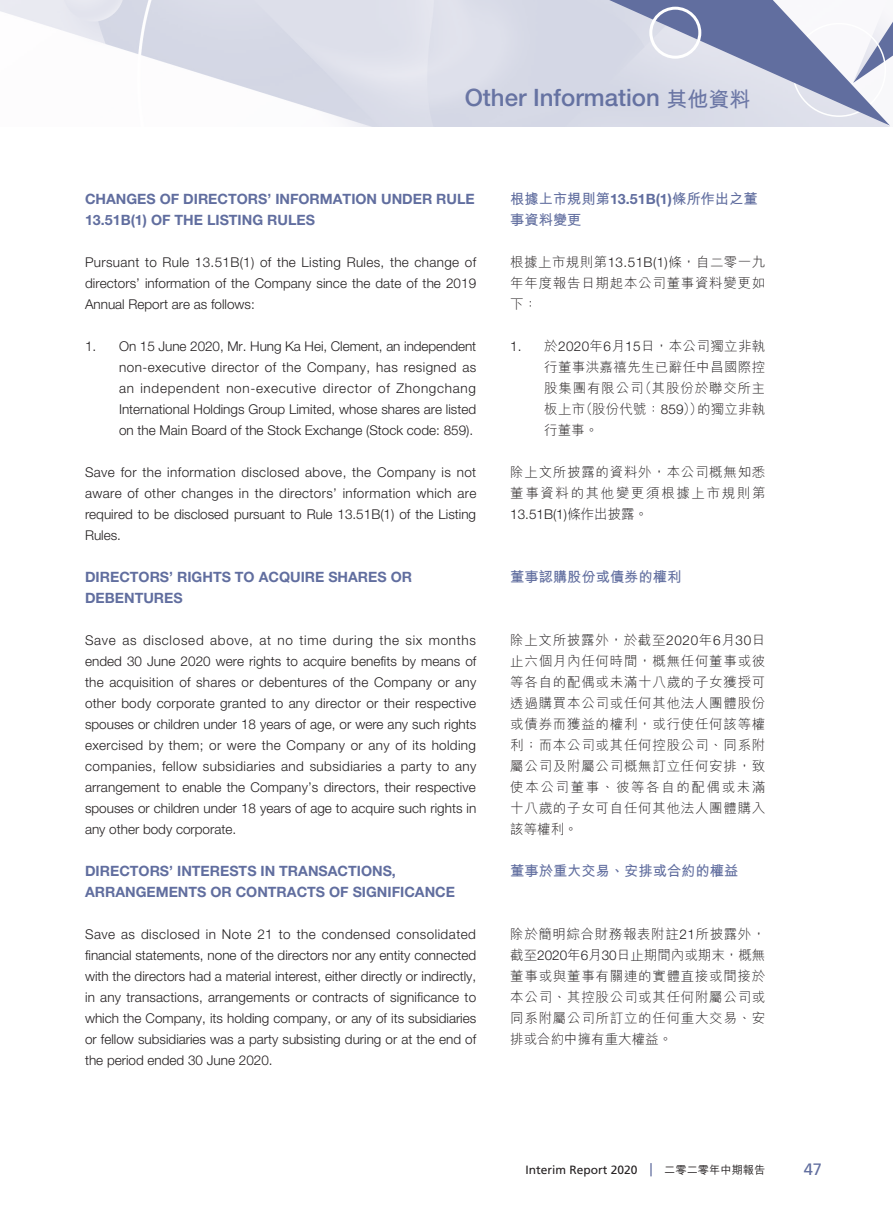
<style>
.page{position:relative;width:893px;height:1212px;background:#fff}
.page>*{position:absolute;margin:0;border:0;box-sizing:border-box;transform-origin:0 0}
.t1{font:500 24px "Helvetica Neue LT Std";color:#616e9f}
.t2{font:16.5px "Frutiger LT Std";color:#616e9f}
.t3{font:700 14.25px/21px "Helvetica Neue LT Std";color:#616e9f}
.t4{font:700 14.25px/21px "M Hei HK";color:#616e9f}
.t5{font:300 13.5px/21px "Helvetica Neue LT Std";color:#231f20;text-align:justify}
.t6{font:300 13.5px/21px "M Hei HK";letter-spacing:.055em;color:#231f20;text-align:justify}
.t7{font:300 13.5px/21px "M Hei HK";letter-spacing:.12em;color:#231f20}
.t8{font:12px "Frutiger LT Std";color:#231f20}
.s1{font-family:"M Hei HK";font-weight:700;font-size:21px}
.s2{font-family:"Helvetica Neue LT Std"}
.s3{font-family:"M Hei HK"}
.s4{font-family:"M Hei HK";font-weight:500;font-size:11.25px}
</style>
<div class="page">
<svg style="left:650px;top:1163px;width:2px;height:13px"></svg>
<img style="left:0;top:0;width:571px;height:126px">
<svg style="left:571px;top:0;width:322px;height:126px"></svg>
<div style="left:649px;top:7px;width:52px;height:52px;border:3px solid #fff;border-radius:50%"></div>
<h1 class="t1" style="left:465px;top:84px;width:287px">Other Information <span class="s1">其他資料</span></h1>
<p class="t3" style="left:85px;top:188px;width:391px">CHANGES OF DIRECTORS’ INFORMATION UNDER RULE<br>13.51B(1) OF THE LISTING RULES</p>
<p class="t5" style="left:85px;top:251px;width:393px">Pursuant to Rule 13.51B(1) of the Listing Rules, the change of directors’ information of the Company since the date of the 2019<br>Annual Report are as follows:</p>
<p class="t5" style="left:119px;top:335px;width:359px;text-indent:-34px">1. On 15 June 2020, Mr. Hung Ka Hei, Clement, an independent non-executive director of the Company, has resigned as an independent non-executive director of Zhongchang International Holdings Group Limited, whose shares are listed on the Main Board of the Stock Exchange (Stock code: 859).</p>
<p class="t5" style="left:85px;top:462px;width:393px">Save for the information disclosed above, the Company is not aware of other changes in the directors’ information which are required to be disclosed pursuant to Rule 13.51B(1) of the Listing Rules.</p>
<p class="t3" style="left:85px;top:566px;width:328px">DIRECTORS’ RIGHTS TO ACQUIRE SHARES OR<br>DEBENTURES</p>
<p class="t5" style="left:85px;top:629px;width:393px">Save as disclosed above, at no time during the six months ended 30 June 2020 were rights to acquire benefits by means of the acquisition of shares or debentures of the Company or any other body corporate granted to any director or their respective spouses or children under 18 years of age, or were any such rights exercised by them; or were the Company or any of its holding companies, fellow subsidiaries and subsidiaries a party to any arrangement to enable the Company’s directors, their respective spouses or children under 18 years of age to acquire such rights in any other body corporate.</p>
<p class="t3" style="left:85px;top:860px;width:371px">DIRECTORS’ INTERESTS IN TRANSACTIONS,<br>ARRANGEMENTS OR CONTRACTS OF SIGNIFICANCE</p>
<p class="t5" style="left:85px;top:923px;width:393px">Save as disclosed in Note 21 to the condensed consolidated financial statements, none of the directors nor any entity connected with the directors had a material interest, either directly or indirectly, in any transactions, arrangements or contracts of significance to which the Company, its holding company, or any of its subsidiaries or fellow subsidiaries was a party subsisting during or at the end of the period ended 30 June 2020.</p>
<p class="t4" style="left:510px;top:187px;width:249px">根據上市規則第<span class="s2">13.51B(1)</span>條所作出之董事資料變更</p>
<p class="t6" style="left:510px;top:251px;width:257px">根據上市規則第<span class="s2">13.51B(1)</span>條，自二零一九年年度報告日期起本公司董事資料變更如下：</p>
<p class="t6" style="left:544px;top:335px;width:223px;text-indent:-34px"><span class="s2">1.</span> 於<span class="s2">2020</span>年<span class="s2">6</span>月<span class="s2">15</span>日，本公司獨立非執行董事洪嘉禧先生已辭任中昌國際控股集團有限公司（其股份於聯交所主板上市（股份代號：<span class="s2">859</span>））的獨立非執行董事。</p>
<p class="t7" style="left:510px;top:461px;width:257px">除上文所披露的資料外，本公司概無知悉董事資料的其他變更須根據上市規則第</p>
<p class="t5" style="left:510px;top:504px;width:139px">13.51B(1)<span class="s3">條作出披露。</span></p>
<p class="t4" style="left:510px;top:565px;width:172px">董事認購股份或債券的權利</p>
<p class="t6" style="left:510px;top:629px;width:257px">除上文所披露外，於截至<span class="s2">2020</span>年<span class="s2">6</span>月<span class="s2">30</span>日止六個月內任何時間，概無任何董事或彼等各自的配偶或未滿十八歲的子女獲授可透過購買本公司或任何其他法人團體股份或債券而獲益的權利，或行使任何該等權利；而本公司或其任何控股公司、同系附屬公司及附屬公司概無訂立任何安排，致使本公司董事、彼等各自的配偶或未滿十八歲的子女可自任何其他法人團體購入該等權利。</p>
<p class="t4" style="left:510px;top:859px;width:229px">董事於重大交易、安排或合約的權益</p>
<p class="t6" style="left:510px;top:923px;width:257px">除於簡明綜合財務報表附註<span class="s2">21</span>所披露外，截至<span class="s2">2020</span>年<span class="s2">6</span>月<span class="s2">30</span>日止期間內或期末，概無董事或與董事有關連的實體直接或間接於本公司、其控股公司或其任何附屬公司或同系附屬公司所訂立的任何重大交易、安排或合約中擁有重大權益。</p>
<p class="t8" style="left:525px;top:1162px;width:241px">Interim Report 2020 <span class="s4">二零二零年中期報告</span></p>
<p class="t2" style="left:804px;top:1159px;width:20px">47</p>
</div>
